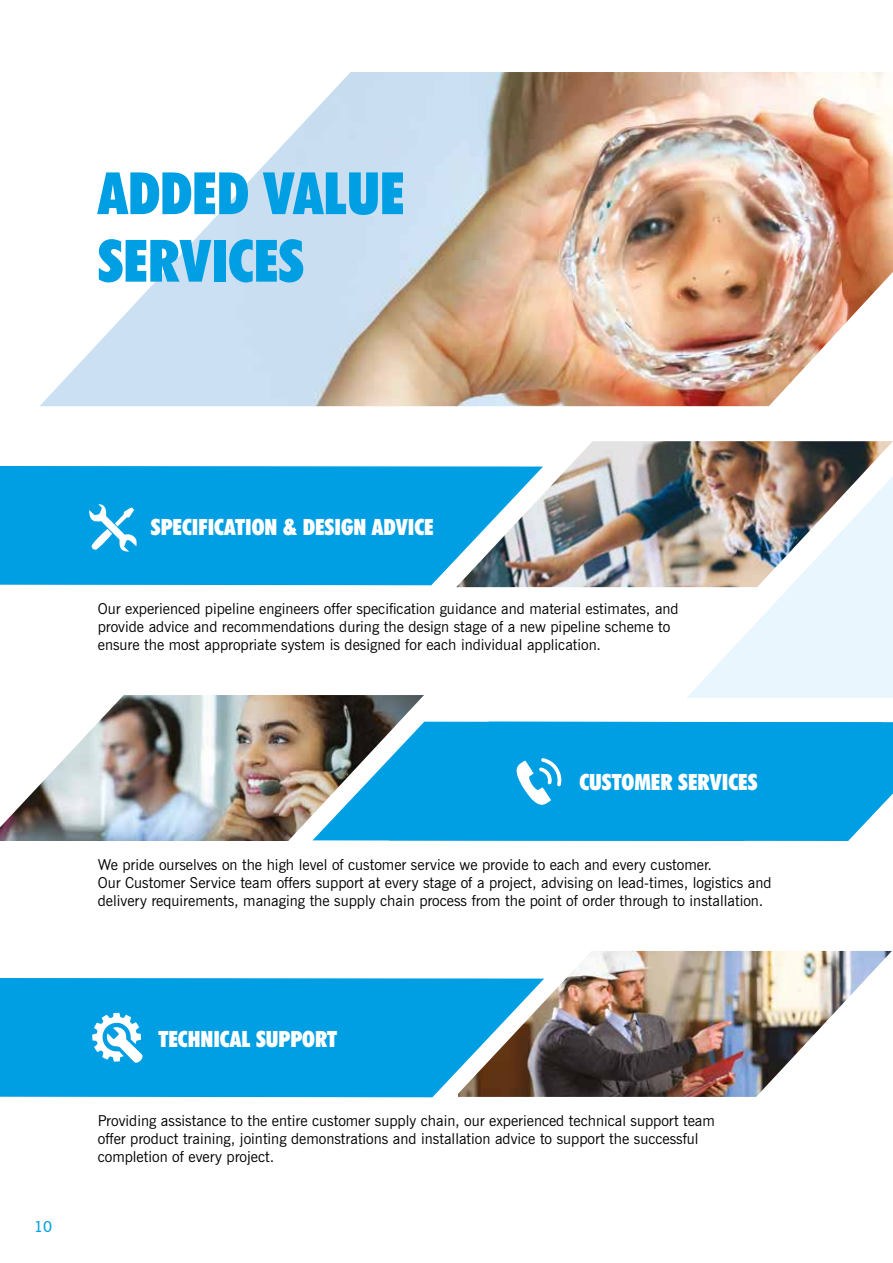
<style>
.page{position:relative;width:893px;height:1263px;background:#fff}
.page>*{position:absolute;margin:0;border:0;box-sizing:border-box;transform-origin:0 0}
.t1{font:900 condensed 58.5px/67.5px "Futura BT";color:#009fe3}
.t2{font:900 condensed 22.5px "Futura BT";color:#fff}
.t3{font:15px/18px "News Gothic BT";color:#000}
.t4{font:600 15px "News Gothic BT";color:#009fe3}
</style>
<div class="page">
<svg style="left:686px;top:587px;width:207px;height:111px;fill:#eaf6fe"></svg>
<img style="left:40px;top:72px;width:853px;height:334px">
<div style="left:0;top:466px;width:456px;height:119px;background:#009fe3"></div>
<img style="left:0;top:695px;width:424px;height:146px">
<img style="left:544px;top:951px;width:348px;height:146px">
<img style="left:456px;top:441px;width:437px;height:146px">
<svg style="left:312px;top:722px;width:571px;height:119px;background:#129fda"></svg>
<svg style="left:0;top:978px;width:544px;height:119px;background:#119dd8"></svg>
<svg style="left:89px;top:504px;width:48px;height:48px"></svg>
<svg style="left:92px;top:1013px;width:51px;height:50px"></svg>
<svg style="left:517px;top:758px;width:44px;height:47px"></svg>
<h1 class="t1" style="left:98px;top:159px;width:308px">ADDED VALUE<br>SERVICES</h1>
<h2 class="t2" style="left:151px;top:513px;width:284px">SPECIFICATION &amp; DESIGN ADVICE</h2>
<p class="t3" style="left:98px;top:600px;width:582px">Our experienced pipeline engineers offer specification guidance and material estimates, and provide advice and recommendations during the design stage of a new pipeline scheme to ensure the most appropriate system is designed for each individual application.</p>
<h2 class="t2" style="left:579px;top:769px;width:180px">CUSTOMER SERVICES</h2>
<p class="t3" style="left:98px;top:855px;width:675px">We pride ourselves on the high level of customer service we provide to each and every customer.<br>Our Customer Service team offers support at every stage of a project, advising on lead-times, logistics and delivery requirements, managing the supply chain process from the point of order through to installation.</p>
<p class="t4" style="left:34px;top:1217px;width:20px">10</p>
<h2 class="t2" style="left:158px;top:1025px;width:180px">TECHNICAL SUPPORT</h2>
<p class="t3" style="left:98px;top:1111px;width:619px">Providing assistance to the entire customer supply chain, our experienced technical support team offer product training, jointing demonstrations and installation advice to support the successful completion of every project.</p>
</div>
